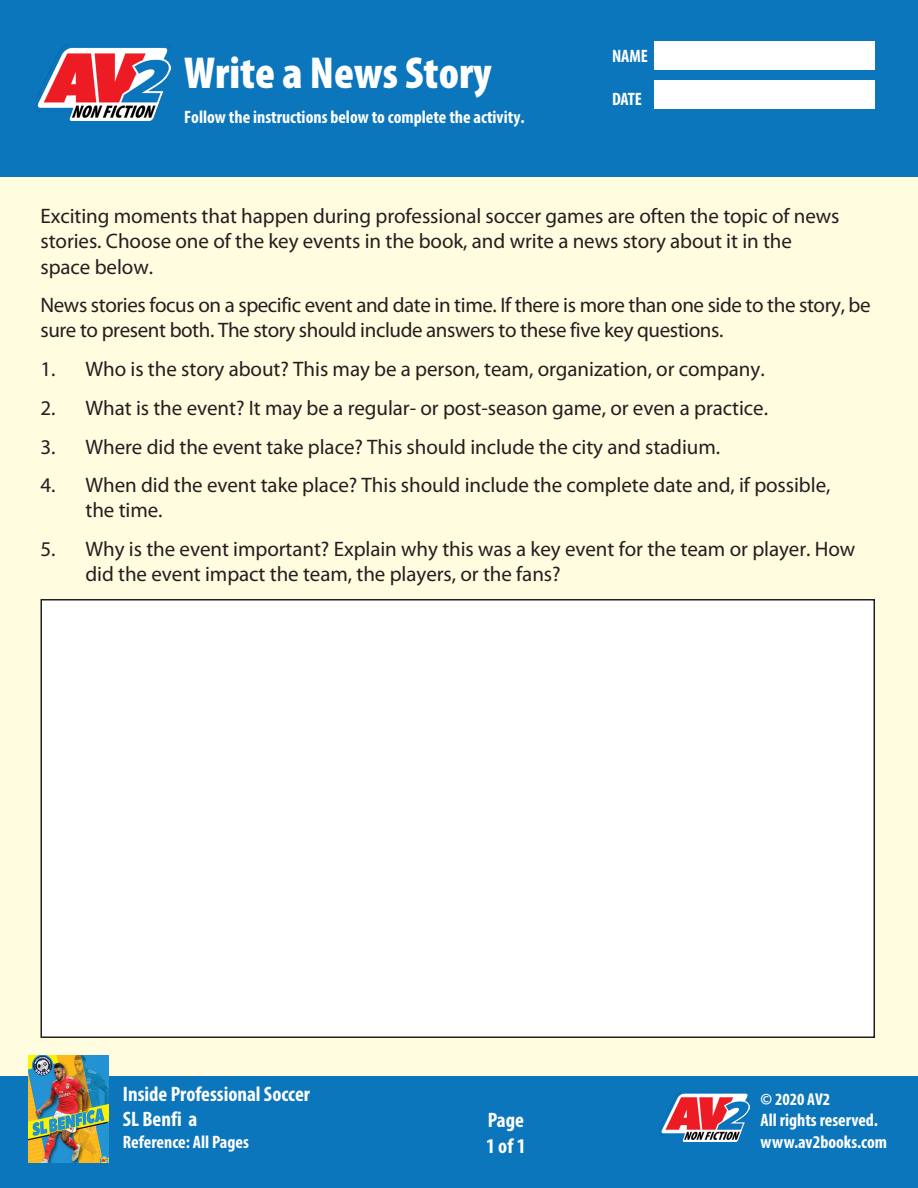
<style>
.page{position:relative;width:918px;height:1188px;background:#fff}
.page>*{position:absolute;margin:0;border:0;box-sizing:border-box;transform-origin:0 0}
.head{font:900 condensed 45px "Myriad Pro";color:#fff}
.activity_text{font:21px/25.2px "Myriad Pro";letter-spacing:-.005em;color:#231f20}
.t1{font:700 condensed 21px/25.2px "Myriad Pro";color:#fff}
.description{font:700 condensed 18px/21.6px "Myriad Pro";color:#fff}
.t2{font:700 condensed 17.25px "Myriad Pro";color:#fff}
</style>
<div class="page">
<div style="left:0;top:156px;width:918px;height:935px;background:#fffce0"></div>
<div style="left:0;top:0;width:918px;height:177px;background:#0c76bd"></div>
<div style="left:0;top:1076px;width:918px;height:112px;background:#0c76bd"></div>
<img style="left:29px;top:1056px;width:80px;height:106px">
<div style="left:654px;top:41px;width:221px;height:29px;background:#fff"></div>
<div style="left:654px;top:81px;width:221px;height:28px;background:#fff"></div>
<div style="left:41px;top:600px;width:833px;height:437px;background:#fff"></div>
<div style="left:40px;top:599px;width:835px;height:439px;border:2px solid #231f20"></div>
<img style="left:34px;top:44px;width:136px;height:76px">
<img style="left:659px;top:1091px;width:90px;height:51px">
<p class="head" style="left:184px;top:44px;width:309px">Write a News Story</p>
<p class="description" style="left:184px;top:106px;width:342px">Follow the instructions below to complete the activity.</p>
<p class="description" style="left:612px;top:45px;width:38px">NAME</p>
<p class="description" style="left:612px;top:88px;width:32px">DATE</p>
<p class="activity_text" style="left:40px;top:203px;width:801px">Exciting moments that happen during professional soccer games are often the topic of news stories. Choose one of the key events in the book, and write a news story about it in the space below.</p>
<p class="activity_text" style="left:40px;top:292px;width:832px">News stories focus on a specific event and date in time. If there is more than one side to the story, be sure to present both. The story should include answers to these five key questions.</p>
<p class="activity_text" style="left:40px;top:356px;width:726px">1. Who is the story about? This may be a person, team, organization, or company.</p>
<p class="activity_text" style="left:40px;top:395px;width:729px">2. What is the event? It may be a regular- or post-season game, or even a practice.</p>
<p class="activity_text" style="left:40px;top:434px;width:681px">3. Where did the event take place? This should include the city and stadium.</p>
<p class="activity_text" style="left:86px;top:472px;width:746px;text-indent:-45px">4. When did the event take place? This should include the complete date and, if possible, the time.</p>
<p class="activity_text" style="left:86px;top:536px;width:771px;text-indent:-45px">5. Why is the event important? Explain why this was a key event for the team or player. How did the event impact the team, the players, or the fans?</p>
<p class="t1" style="left:123px;top:1081px;width:189px">Inside Professional Soccer<br>SL Benfi a</p>
<p class="description" style="left:123px;top:1131px;width:128px">Reference: All Pages</p>
<p class="t1" style="left:486px;top:1107px;width:41px">Page<br>1 of 1</p>
<p class="t2" style="left:761px;top:1088px;width:71px">© 2020 AV2</p>
<p class="description" style="left:761px;top:1109px;width:128px">All rights reserved. www.av2books.com</p>
</div>
